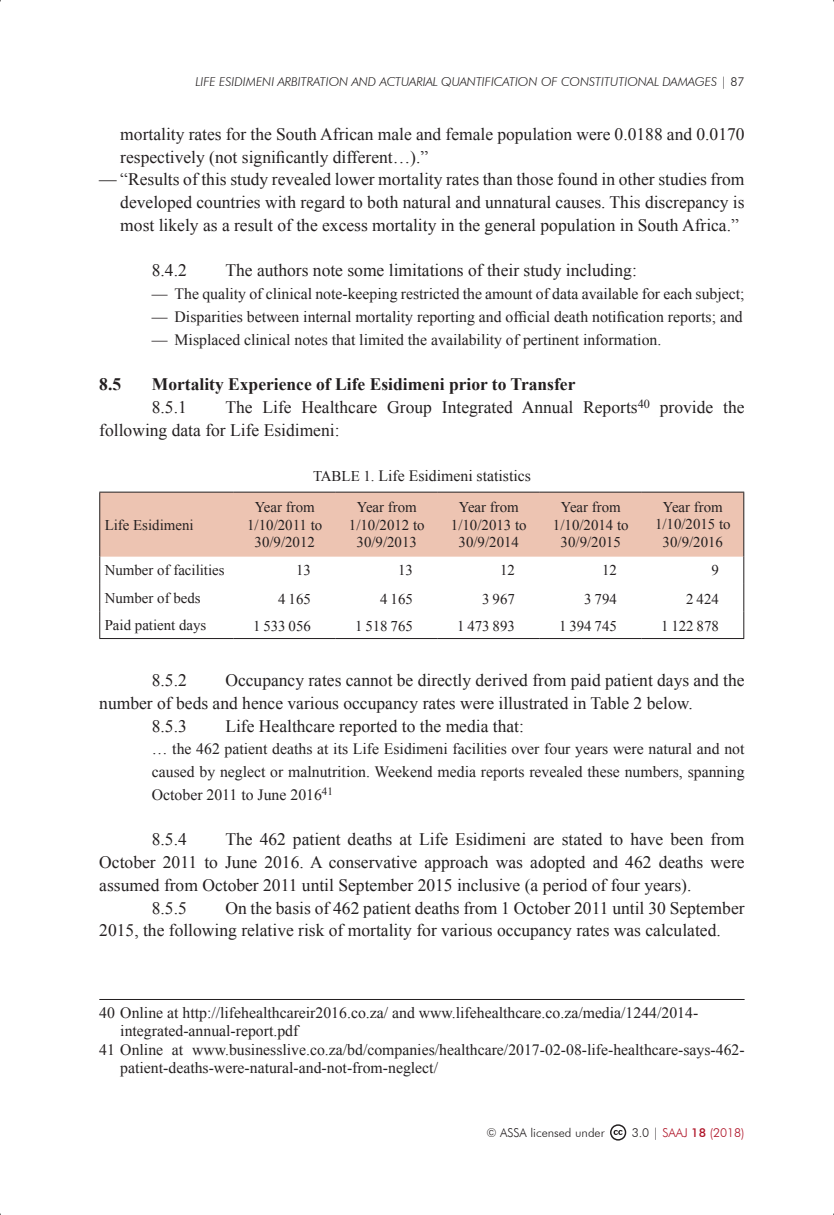
<style>
.page{position:relative;width:834px;height:1215px;background:#fff}
.page>*{position:absolute;margin:0;border:0;box-sizing:border-box;transform-origin:0 0}
.t1{font:17.5px/22.8px "Times New Roman";color:#231f20}
.t2{font:700 17.5px "Times New Roman";color:#231f20}
.t3{font:15.75px/22.8px "Times New Roman";color:#231f20;text-align:justify}
.t4{font:14.88px/17.5px "Times New Roman";color:#231f20;text-align:center}
.t5{font:italic 300 12.25px "Futura BT";color:#231f20}
.t6{font:300 12.25px "Futura BT";color:#231f20}
.t7{font:300 12.25px "Futura BT";color:#af1327}
.s1{font-style:normal}
.s2{font-size:14.88px}
.s3{color:#231f20}
.s4{font-style:italic;color:#231f20}
.s5{font-weight:500}
</style>
<div class="page">
<svg style="left:610px;top:1124px;width:16px;height:16px"></svg>
<div style="left:100px;top:492px;width:643px;height:64px;background:#edc4b2"></div>
<hr style="left:99px;top:492px;width:1px;height:64px;background:#231f20">
<hr style="left:99px;top:491px;width:135px;height:1px;background:#231f20">
<hr style="left:234px;top:491px;width:102px;height:1px;background:#231f20">
<hr style="left:336px;top:491px;width:102px;height:1px;background:#231f20">
<hr style="left:438px;top:491px;width:101px;height:1px;background:#231f20">
<hr style="left:539px;top:491px;width:102px;height:1px;background:#231f20">
<hr style="left:641px;top:491px;width:103px;height:1px;background:#231f20">
<svg style="left:99px;top:556px;width:1px;height:82px"></svg>
<hr style="left:99px;top:638px;width:135px;height:1px;background:#231f20">
<hr style="left:234px;top:638px;width:102px;height:1px;background:#231f20">
<hr style="left:336px;top:638px;width:102px;height:1px;background:#231f20">
<hr style="left:438px;top:638px;width:101px;height:1px;background:#231f20">
<hr style="left:539px;top:638px;width:102px;height:1px;background:#231f20">
<hr style="left:641px;top:638px;width:103px;height:1px;background:#231f20">
<hr style="left:743px;top:492px;width:1px;height:64px;background:#231f20">
<svg style="left:743px;top:556px;width:1px;height:82px"></svg>
<hr style="left:99px;top:999px;width:645px;height:1px;background:#231f20">
<p class="t5" style="left:195px;top:74px;width:550px">LIFE ESIDIMENI ARBITRATION AND ACTUARIAL QUANTIFICATION OF CONSTITUTIONAL DAMAGES <span class="s1">| 87</span></p>
<p class="t1" style="left:120px;top:122px;width:625px">mortality rates for the South African male and female population were 0.0188 and 0.0170 respectively (not significantly different…).”</p>
<p class="t1" style="left:120px;top:168px;width:625px;text-align:justify;text-indent:-21px">— “Results of this study revealed lower mortality rates than those found in other studies from developed countries with regard to both natural and unnatural causes. This discrepancy is most likely as a result of the excess mortality in the general population in South Africa.”</p>
<p class="t1" style="left:152px;top:259px;width:36px">8.4.2</p>
<p class="t1" style="left:225px;top:259px;width:413px">The authors note some limitations of their study including:</p>
<p class="t3" style="left:152px;top:282px;width:594px">— The quality of clinical note-keeping restricted the amount of data available for each subject;</p>
<p class="t3" style="left:152px;top:305px;width:592px">— Disparities between internal mortality reporting and official death notification reports; and</p>
<p class="t3" style="left:152px;top:328px;width:511px">— Misplaced clinical notes that limited the availability of pertinent information.</p>
<p class="t2" style="left:99px;top:372px;width:23px">8.5</p>
<p class="t2" style="left:152px;top:372px;width:425px">Mortality Experience of Life Esidimeni prior to Transfer</p>
<p class="t1" style="left:152px;top:395px;width:36px">8.5.1</p>
<p class="t1" style="left:99px;top:395px;width:646px;text-indent:126px">The Life Healthcare Group Integrated Annual Reports<sup>40</sup> provide the following data for Life Esidimeni:</p>
<p class="t3" style="left:313px;top:464px;width:219px"><span class="s2">TABLE 1.</span> Life Esidimeni statistics</p>
<p class="t4" style="left:105px;top:515px;width:90px">Life Esidimeni</p>
<p class="t4" style="left:247px;top:498px;width:77px">Year from<br>1/10/2011 to<br>30/9/2012</p>
<p class="t4" style="left:349px;top:498px;width:77px">Year from<br>1/10/2012 to<br>30/9/2013</p>
<p class="t4" style="left:451px;top:498px;width:77px">Year from<br>1/10/2013 to<br>30/9/2014</p>
<p class="t4" style="left:553px;top:498px;width:77px">Year from<br>1/10/2014 to<br>30/9/2015</p>
<p class="t4" style="left:655px;top:498px;width:77px">Year from<br>1/10/2015 to<br>30/9/2016</p>
<p class="t4" style="left:105px;top:561px;width:121px">Number of facilities</p>
<p class="t4" style="left:296px;top:561px;width:16px">13</p>
<p class="t4" style="left:398px;top:561px;width:16px">13</p>
<p class="t4" style="left:500px;top:561px;width:16px">12</p>
<p class="t4" style="left:602px;top:561px;width:16px">12</p>
<p class="t4" style="left:711px;top:561px;width:9px">9</p>
<p class="t4" style="left:105px;top:588px;width:97px">Number of beds</p>
<p class="t4" style="left:278px;top:589px;width:34px">4 165</p>
<p class="t4" style="left:380px;top:589px;width:34px">4 165</p>
<p class="t4" style="left:482px;top:589px;width:34px">3 967</p>
<p class="t4" style="left:584px;top:589px;width:34px">3 794</p>
<p class="t4" style="left:686px;top:589px;width:34px">2 424</p>
<p class="t4" style="left:105px;top:616px;width:103px">Paid patient days</p>
<p class="t4" style="left:253px;top:617px;width:59px">1 533 056</p>
<p class="t4" style="left:355px;top:617px;width:59px">1 518 765</p>
<p class="t4" style="left:457px;top:617px;width:59px">1 473 893</p>
<p class="t4" style="left:559px;top:617px;width:59px">1 394 745</p>
<p class="t4" style="left:661px;top:617px;width:59px">1 122 878</p>
<p class="t1" style="left:152px;top:668px;width:36px">8.5.2</p>
<p class="t1" style="left:225px;top:668px;width:520px">Occupancy rates cannot be directly derived from paid patient days and the</p>
<p class="t1" style="left:99px;top:691px;width:595px">number of beds and hence various occupancy rates were illustrated in Table 2 below.</p>
<p class="t1" style="left:152px;top:714px;width:36px">8.5.3</p>
<p class="t1" style="left:225px;top:714px;width:300px">Life Healthcare reported to the media that:</p>
<p class="t3" style="left:152px;top:737px;width:594px">… the 462 patient deaths at its Life Esidimeni facilities over four years were natural and not caused by neglect or malnutrition. Weekend media reports revealed these numbers, spanning October 2011 to June 2016<sup>41</sup></p>
<p class="t1" style="left:152px;top:827px;width:36px">8.5.4</p>
<p class="t1" style="left:225px;top:827px;width:520px">The 462 patient deaths at Life Esidimeni are stated to have been from</p>
<p class="t1" style="left:99px;top:850px;width:646px">October 2011 to June 2016. A conservative approach was adopted and 462 deaths were</p>
<p class="t1" style="left:99px;top:873px;width:593px">assumed from October 2011 until September 2015 inclusive (a period of four years).</p>
<p class="t1" style="left:152px;top:896px;width:36px">8.5.5</p>
<p class="t1" style="left:99px;top:896px;width:646px;text-indent:126px">On the basis of 462 patient deaths from 1 October 2011 until 30 September<br>2015, the following relative risk of mortality for various occupancy rates was calculated.</p>
<p class="t3" style="left:99px;top:1001px;width:600px">40 Online at http://lifehealthcareir2016.co.za/ and www.lifehealthcare.co.za/media/1244/2014-</p>
<p class="t3" style="left:120px;top:1019px;width:180px">integrated-annual-report.pdf</p>
<p class="t3" style="left:99px;top:1037px;width:646px">41 Online at www.businesslive.co.za/bd/companies/healthcare/2017-02-08-life-healthcare-says-462-</p>
<p class="t3" style="left:120px;top:1056px;width:319px">patient-deaths-were-natural-and-not-from-neglect/</p>
<p class="t6" style="left:486px;top:1125px;width:120px">© ASSA licensed under</p>
<p class="t7" style="left:631px;top:1125px;width:114px"><span class="s3">3.0</span> <span class="s4">|</span> SAAJ <span class="s5">18</span> (2018)</p>
</div>
